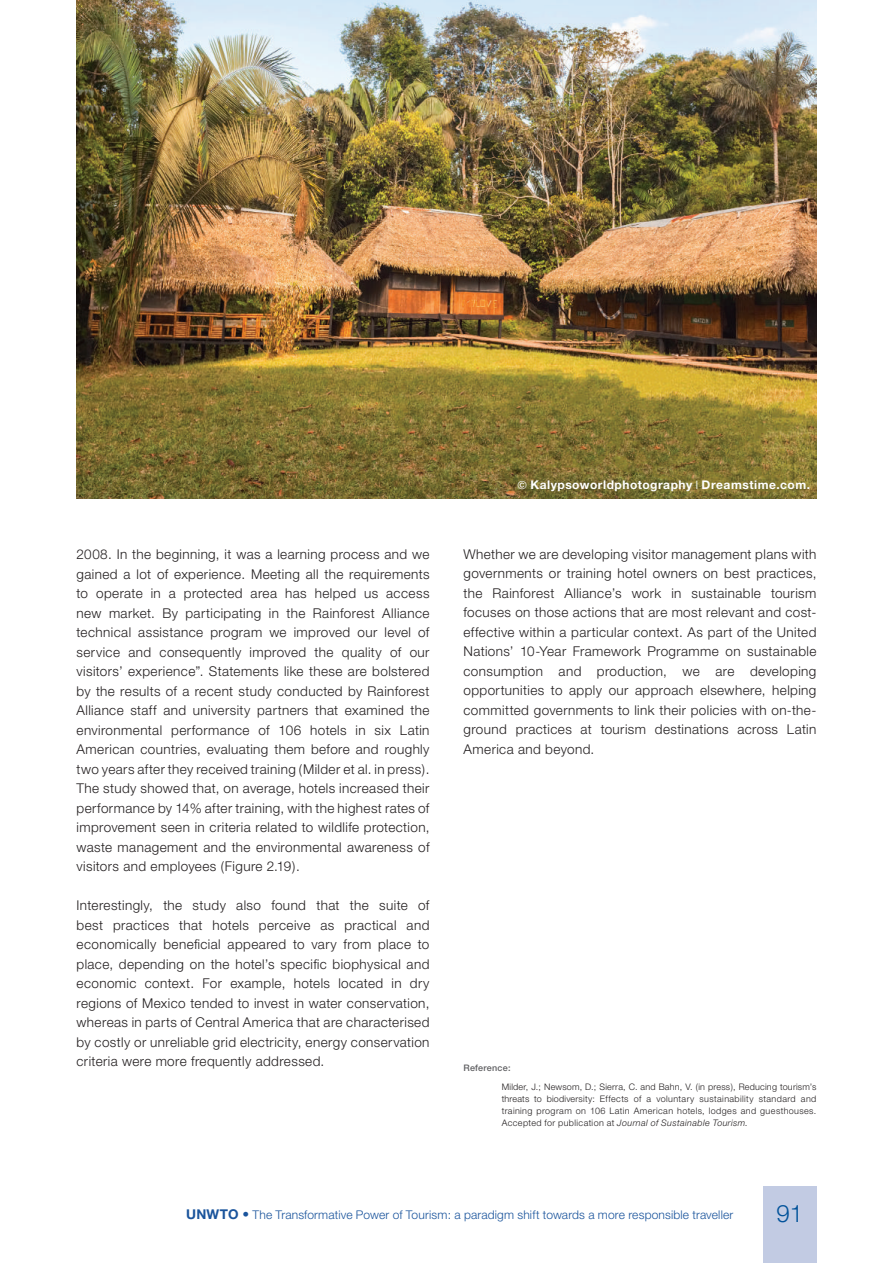
<style>
.page{position:relative;width:893px;height:1263px;background:#fff}
.page>*{position:absolute;margin:0;border:0;box-sizing:border-box;transform-origin:0 0}
.t1{font:300 24px "Helvetica Neue";color:#01529a}
.t2{font:300 13.5px/19.5px "Helvetica Neue";letter-spacing:.03em;color:#231f20;text-align:justify}
.t3{font:300 12px "Helvetica Neue";letter-spacing:.015em;color:#1a549c}
.t4{font:700 12px "Helvetica Neue";letter-spacing:.045em;color:#fff}
.t5{font:300 9px/12px "Helvetica Neue";letter-spacing:.045em;color:#231f20;text-align:justify}
.t6{font:500 9px "Helvetica Neue";letter-spacing:.025em;color:#5f5f62}
.s1{font-style:italic}
.s2{font-weight:700;font-size:13.5px}
</style>
<div class="page">
<div style="left:763px;top:1186px;width:53px;height:77px;background:#c2cbe3"></div>
<img style="left:77px;top:0;width:739px;height:498px">
<svg style="left:518px;top:481px;width:9px;height:8px"></svg>
<p class="t2" style="left:77px;top:544px;width:354px">2008. In the beginning, it was a learning process and we gained a lot of experience. Meeting all the requirements to operate in a protected area has helped us access new market. By participating in the Rainforest Alliance technical assistance program we improved our level of service and consequently improved the quality of our visitors’ experience”. Statements like these are bolstered by the results of a recent study conducted by Rainforest Alliance staff and university partners that examined the environmental performance of 106 hotels in six Latin American countries, evaluating them before and roughly two years after they received training (Milder et al. in press).<br>The study showed that, on average, hotels increased their performance by 14% after training, with the highest rates of improvement seen in criteria related to wildlife protection, waste management and the environmental awareness of visitors and employees (Figure 2.19).</p>
<p class="t2" style="left:77px;top:895px;width:354px">Interestingly, the study also found that the suite of best practices that hotels perceive as practical and economically beneficial appeared to vary from place to place, depending on the hotel’s specific biophysical and economic context. For example, hotels located in dry regions of Mexico tended to invest in water conservation, whereas in parts of Central America that are characterised by costly or unreliable grid electricity, energy conservation criteria were more frequently addressed.</p>
<p class="t4" style="left:531px;top:478px;width:281px">Kalypsoworldphotography ❘ Dreamstime.com.</p>
<p class="t2" style="left:463px;top:544px;width:354px">Whether we are developing visitor management plans with governments or training hotel owners on best practices, the Rainforest Alliance’s work in sustainable tourism focuses on those actions that are most relevant and cost&shy;effective within a particular context. As part of the United Nations’ 10-Year Framework Programme on sustainable consumption and production, we are developing opportunities to apply our approach elsewhere, helping committed governments to link their policies with on-the&shy;ground practices at tourism destinations across Latin America and beyond.</p>
<p class="t6" style="left:463px;top:1062px;width:49px">Reference:</p>
<p class="t5" style="left:502px;top:1081px;width:316px">Milder, J.; Newsom, D.; Sierra, C. and Bahn, V. (in press), Reducing tourism’s threats to biodiversity: Effects of a voluntary sustainability standard and training program on 106 Latin American hotels, lodges and guesthouses.<br>Accepted for publication at <span class="s1">Journal of Sustainable Tourism.</span></p>
<p class="t3" style="left:186px;top:1207px;width:549px"><span class="s2">UNWTO •</span> The Transformative Power of Tourism: a paradigm shift towards a more responsible traveller</p>
<h1 class="t1" style="left:776px;top:1199px;width:28px">91</h1>
</div>
